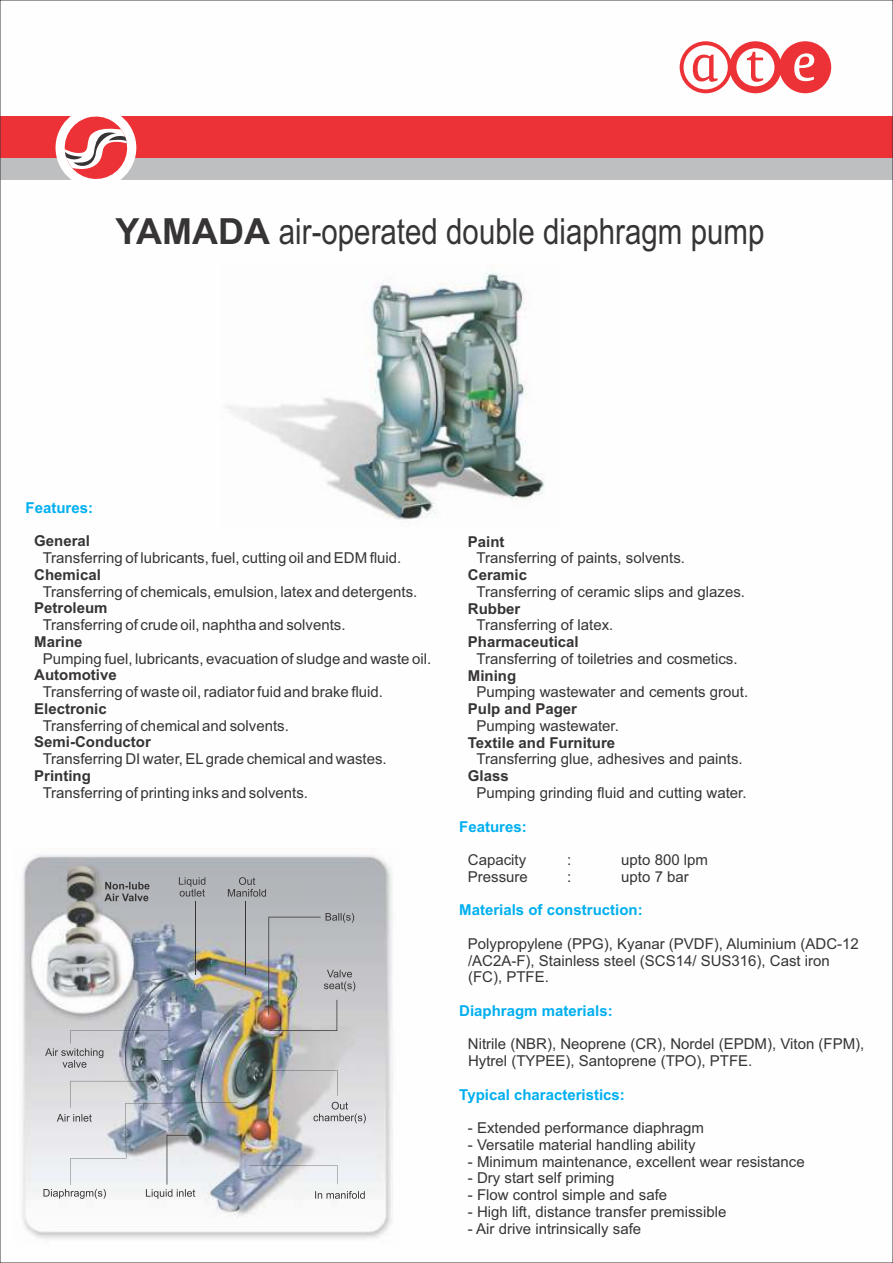
<style>
.page{position:relative;width:893px;height:1263px;background:#fff}
.page>*{position:absolute;margin:0;border:0;box-sizing:border-box;transform-origin:0 0}
.t1{font:36px "Arial Narrow";color:#373435}
.t2{font:15px/16.8px "Arial";color:#373435}
.t3{font:700 15px "Arial";color:#373435}
.t4{font:700 15px "Arial";color:#00afef}
.s1{font-family:"Arial";font-weight:700}
</style>
<div class="page">
<div style="left:0;top:116px;width:893px;height:43px;background:#ed3237"></div>
<div style="left:0;top:158px;width:893px;height:21px;background:#bdbfc1"></div>
<div style="left:56px;top:107px;width:80px;height:81px;background:#fefefe;border-radius:50%"></div>
<svg style="left:61px;top:116px;width:70px;height:64px"></svg>
<svg style="left:680px;top:41px;width:151px;height:52px"></svg>
<img style="left:22px;top:855px;width:371px;height:384px">
<svg style="left:104px;top:882px;width:46px;height:19px"></svg>
<svg style="left:228px;top:877px;width:38px;height:20px"></svg>
<svg style="left:315px;top:1191px;width:50px;height:8px"></svg>
<svg style="left:313px;top:1102px;width:53px;height:21px"></svg>
<svg style="left:179px;top:877px;width:26px;height:19px"></svg>
<img style="left:268px;top:913px;width:87px;height:118px">
<hr style="left:245px;top:901px;width:1px;height:74px;background:#373435">
<hr style="left:195px;top:901px;width:1px;height:74px;background:#373435">
<svg style="left:249px;top:1165px;width:89px;height:19px"></svg>
<svg style="left:272px;top:1070px;width:66px;height:26px;background:#c5c3c0"></svg>
<svg style="left:45px;top:1030px;width:126px;height:38px;background:#b0b3bd"></svg>
<svg style="left:43px;top:1081px;width:194px;height:118px;background:#c7cbd1"></svg>
<img style="left:226px;top:272px;width:319px;height:248px">
<h1 class="t1" style="left:115px;top:218px;width:651px"><span class="s1">YAMADA</span> air-operated double diaphragm pump</h1>
<p class="t4" style="left:26px;top:502px;width:69px">Features:</p>
<p class="t3" style="left:34px;top:535px;width:57px">General</p>
<p class="t2" style="left:43px;top:551px;width:360px">Transferring of lubricants, fuel, cutting oil and EDM fluid.</p>
<p class="t3" style="left:34px;top:569px;width:68px">Chemical</p>
<p class="t2" style="left:43px;top:584px;width:376px">Transferring of chemicals, emulsion, latex and detergents.</p>
<p class="t3" style="left:34px;top:602px;width:75px">Petroleum</p>
<p class="t2" style="left:43px;top:618px;width:304px">Transferring of crude oil, naphtha and solvents.</p>
<p class="t3" style="left:34px;top:636px;width:50px">Marine</p>
<p class="t2" style="left:43px;top:651px;width:390px">Pumping fuel, lubricants, evacuation of sludge and waste oil.</p>
<p class="t3" style="left:34px;top:669px;width:84px">Automotive</p>
<p class="t2" style="left:43px;top:685px;width:342px">Transferring of waste oil, radiator fuid and brake fluid.</p>
<p class="t3" style="left:34px;top:703px;width:74px">Electronic</p>
<p class="t2" style="left:43px;top:718px;width:248px">Transferring of chemical and solvents.</p>
<p class="t3" style="left:34px;top:736px;width:118px">Semi-Conductor</p>
<p class="t2" style="left:43px;top:752px;width:346px">Transferring DI water, ELgrade chemical and wastes.</p>
<p class="t3" style="left:34px;top:770px;width:58px">Printing</p>
<p class="t2" style="left:43px;top:785px;width:267px">Transferring of printing inks and solvents.</p>
<p class="t3" style="left:468px;top:536px;width:38px">Paint</p>
<p class="t2" style="left:476px;top:551px;width:210px">Transferring of paints, solvents.</p>
<p class="t3" style="left:468px;top:569px;width:61px">Ceramic</p>
<p class="t2" style="left:476px;top:585px;width:270px">Transferring of ceramic slips and glazes.</p>
<p class="t3" style="left:468px;top:603px;width:54px">Rubber</p>
<p class="t2" style="left:476px;top:618px;width:138px">Transferring of latex.</p>
<p class="t3" style="left:468px;top:636px;width:112px">Pharmaceutical</p>
<p class="t2" style="left:476px;top:652px;width:263px">Transferring of toiletries and cosmetics.</p>
<p class="t3" style="left:468px;top:670px;width:50px">Mining</p>
<p class="t2" style="left:476px;top:685px;width:273px">Pumping wastewater and cements grout.</p>
<p class="t3" style="left:468px;top:703px;width:111px">Pulp and Pager</p>
<p class="t2" style="left:476px;top:719px;width:144px">Pumping wastewater.</p>
<p class="t3" style="left:468px;top:737px;width:149px">Textile and Furniture</p>
<p class="t2" style="left:476px;top:752px;width:268px">Transferring glue, adhesives and paints.</p>
<p class="t3" style="left:468px;top:770px;width:42px">Glass</p>
<p class="t2" style="left:476px;top:786px;width:272px">Pumping grinding fluid and cutting water.</p>
<p class="t4" style="left:459px;top:821px;width:69px">Features:</p>
<p class="t2" style="left:468px;top:853px;width:60px">Capacity</p>
<p class="t2" style="left:567px;top:853px;width:6px">:</p>
<p class="t2" style="left:621px;top:853px;width:88px">upto 800 lpm</p>
<p class="t2" style="left:468px;top:869px;width:62px">Pressure</p>
<p class="t2" style="left:567px;top:869px;width:6px">:</p>
<p class="t2" style="left:621px;top:869px;width:69px">upto 7 bar</p>
<p class="t4" style="left:459px;top:904px;width:185px">Materials of construction:</p>
<p class="t2" style="left:468px;top:936px;width:392px">Polypropylene (PPG), Kyanar (PVDF), Aluminium (ADC-12 /AC2A-F), Stainless steel (SCS14/ SUS316), Cast iron (FC), PTFE.</p>
<p class="t4" style="left:459px;top:1005px;width:155px">Diaphragm materials:</p>
<p class="t2" style="left:468px;top:1037px;width:398px">Nitrile (NBR), Neoprene (CR), Nordel (EPDM), Viton (FPM),<br>Hytrel (TYPEE), Santoprene (TPO), PTFE.</p>
<p class="t4" style="left:459px;top:1089px;width:167px">Typical characteristics:</p>
<p class="t2" style="left:468px;top:1121px;width:237px">- Extended performance diaphragm</p>
<p class="t2" style="left:468px;top:1138px;width:229px">- Versatile material handling ability</p>
<p class="t2" style="left:468px;top:1154px;width:338px">- Minimum maintenance, excellent wear resistance</p>
<p class="t2" style="left:468px;top:1171px;width:148px">- Dry start self priming</p>
<p class="t2" style="left:468px;top:1188px;width:201px">- Flow control simple and safe</p>
<p class="t2" style="left:468px;top:1205px;width:260px">- High lift, distance transfer premissible</p>
<p class="t2" style="left:468px;top:1221px;width:175px">- Air drive intrinsically safe</p>
</div>
